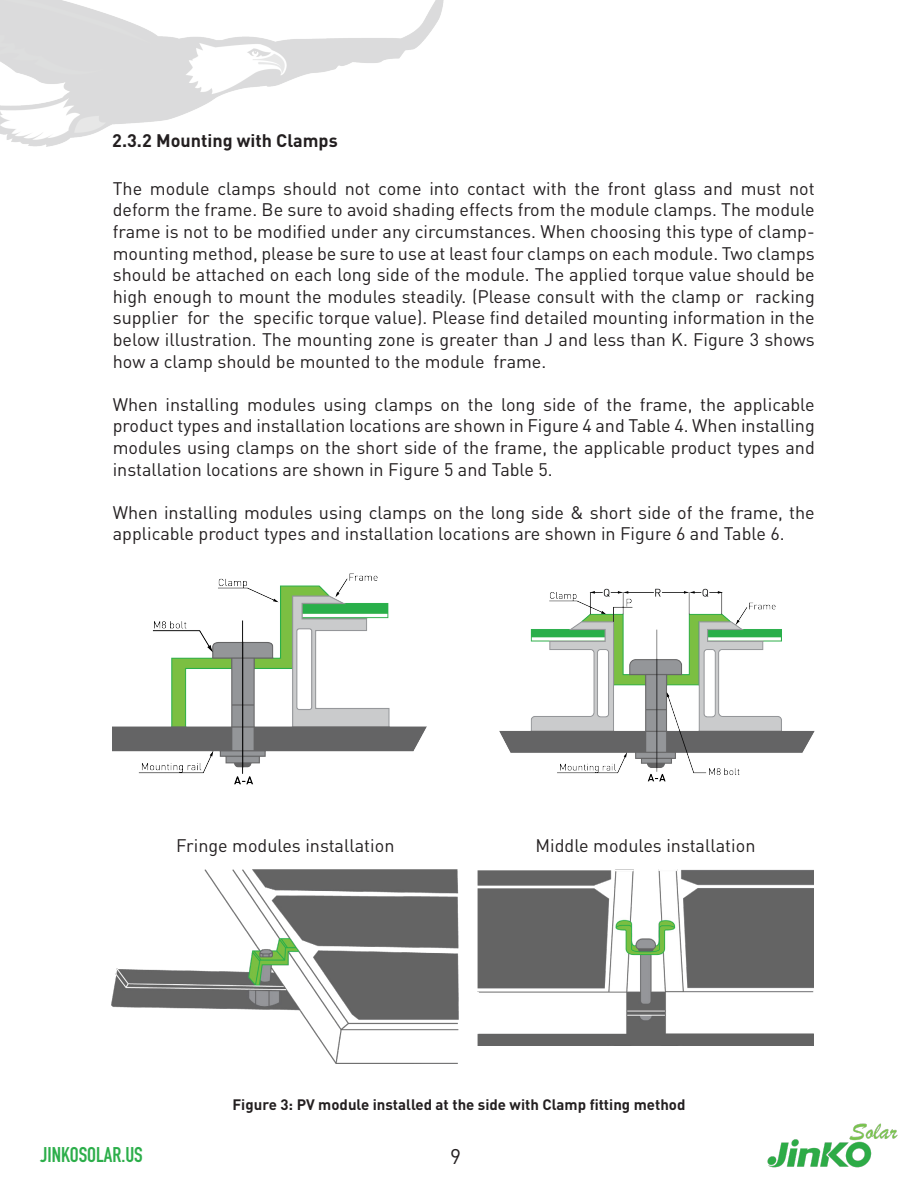
<style>
.page{position:relative;width:918px;height:1188px;background:#fff}
.page>*{position:absolute;margin:0;border:0;box-sizing:border-box;transform-origin:0 0}
.t1{font:21px "DIN Engschrift LT Pro";color:#2cae4a}
.t2{font:21px "DIN Pro";color:#231f20}
.t3{font:18px/21.6px "DIN Pro";color:#231f20;text-align:justify}
.t4{font:700 18px "DIN Pro";color:#231f20}
.t5{font:700 15px "DIN Pro";color:#231f20}
</style>
<div class="page">
<img style="left:767px;top:1123px;width:131px;height:45px">
<img style="left:0;top:0;width:444px;height:147px">
<img style="left:499px;top:588px;width:315px;height:194px">
<img style="left:112px;top:573px;width:315px;height:212px">
<img style="left:478px;top:869px;width:336px;height:177px">
<img style="left:112px;top:869px;width:347px;height:195px">
<p class="t4" style="left:112px;top:129px;width:227px">2.3.2 Mounting with Clamps</p>
<p class="t3" style="left:113px;top:177px;width:704px">The module clamps should not come into contact with the front glass and must not deform the frame. Be sure to avoid shading effects from the module clamps. The module frame is not to be modified under any circumstances. When choosing this type of clamp&shy;mounting method, please be sure to use at least four clamps on each module. Two clamps should be attached on each long side of the module. The applied torque value should be high enough to mount the modules steadily. (Please consult with the clamp or racking supplier for the specific torque value). Please find detailed mounting information in the below illustration. The mounting zone is greater than J and less than K. Figure 3 shows how a clamp should be mounted to the module frame.</p>
<p class="t3" style="left:113px;top:393px;width:704px">When installing modules using clamps on the long side of the frame, the applicable product types and installation locations are shown in Figure 4 and Table 4. When installing modules using clamps on the short side of the frame, the applicable product types and installation locations are shown in Figure 5 and Table 5.</p>
<p class="t3" style="left:113px;top:501px;width:704px">When installing modules using clamps on the long side &amp; short side of the frame, the applicable product types and installation locations are shown in Figure 6 and Table 6.</p>
<p class="t3" style="left:176px;top:834px;width:220px">Fringe modules installation</p>
<p class="t3" style="left:535px;top:834px;width:221px">Middle modules installation</p>
<p class="t5" style="left:232px;top:1095px;width:455px">Figure 3: PV module installed at the side with Clamp fitting method</p>
<p class="t1" style="left:40px;top:1143px;width:104px">JINKOSOLAR.US</p>
<p class="t2" style="left:450px;top:1142px;width:12px">9</p>
</div>
